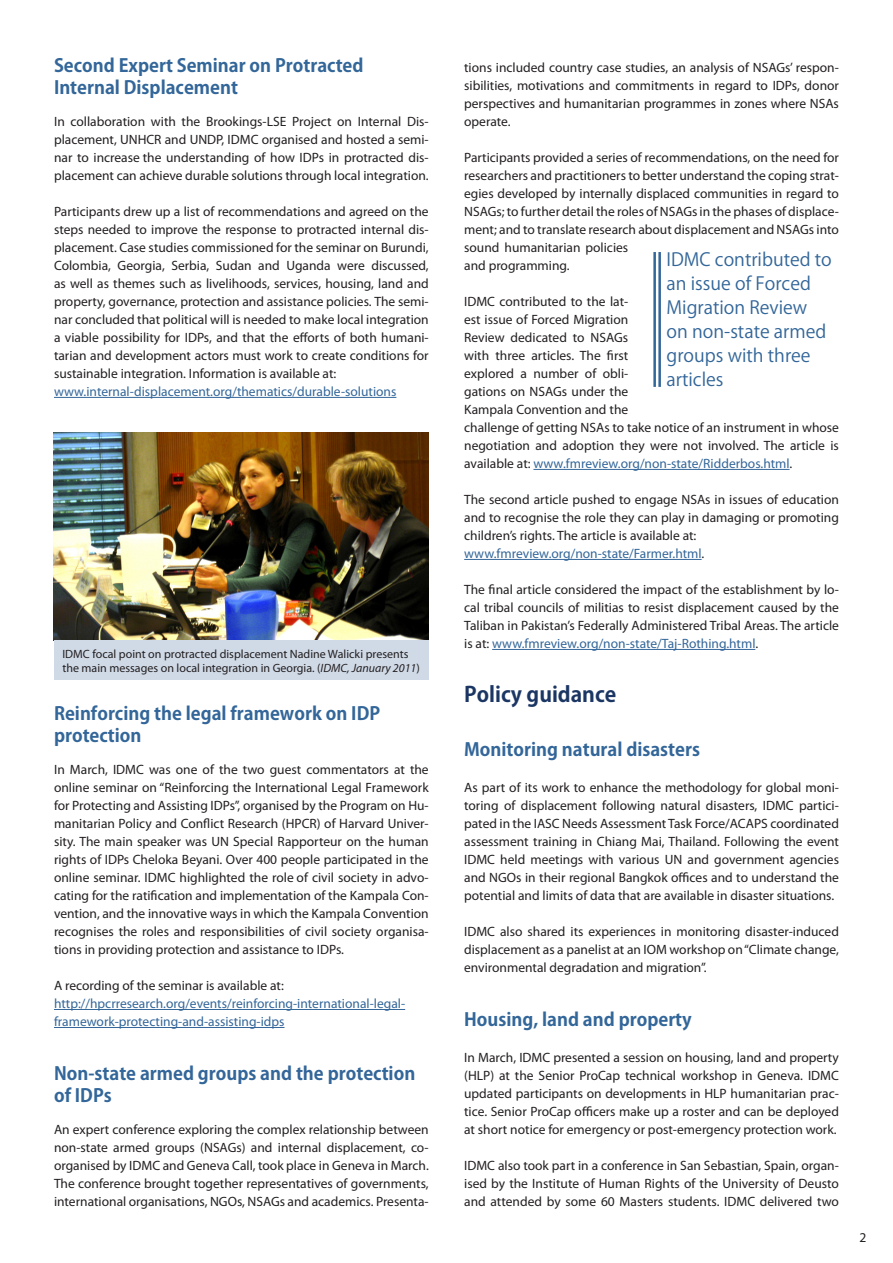
<style>
.page{position:relative;width:893px;height:1263px;background:#fff}
.page>*{position:absolute;margin:0;border:0;box-sizing:border-box;transform-origin:0 0}
.t1{font:700 21px "Koz Go Pro";color:#1c3664}
.Header_2{font:700 18px/21.6px "Koz Go Pro";color:#369}
.t2{font:18px/24px "Koz Go Pro";color:#369}
.Header_2-2{font:13.5px/18px "Myriad Pro";color:#231f20;text-align:justify}
.t3{font:13.5px/18px "Myriad Pro";color:#369}
.t4{font:12px/14px "Myriad Pro";color:#231f20}
.s1{font-style:italic}
.s2{color:#369}
.s3{color:#231f20}
</style>
<div class="page">
<hr style="left:54px;top:397px;width:342px;height:1px;background:#369">
<hr style="left:54px;top:1009px;width:351px;height:1px;background:#369">
<hr style="left:54px;top:1027px;width:230px;height:1px;background:#369">
<hr style="left:533px;top:469px;width:256px;height:1px;background:#369">
<hr style="left:464px;top:559px;width:238px;height:1px;background:#369">
<hr style="left:492px;top:649px;width:263px;height:1px;background:#369">
<img style="left:54px;top:432px;width:375px;height:208px">
<div style="left:54px;top:640px;width:375px;height:40px;background:#d0dae7"></div>
<hr style="left:658px;top:252px;width:3px;height:135px;background:#369">
<hr style="left:653px;top:252px;width:3px;height:135px;background:#369">
<p class="Header_2" style="left:54px;top:56px;width:311px">Second Expert Seminar on Protracted<br>Internal Displacement</p>
<p class="Header_2-2" style="left:54px;top:112px;width:376px">In collaboration with the Brookings-LSE Project on Internal Dis&shy;placement, UNHCR and UNDP, IDMC organised and hosted a semi&shy;nar to increase the understanding of how IDPs in protracted dis&shy;placement can achieve durable solutions through local integration.</p>
<p class="Header_2-2" style="left:54px;top:202px;width:376px">Participants drew up a list of recommendations and agreed on the steps needed to improve the response to protracted internal dis&shy;placement. Case studies commissioned for the seminar on Burundi, Colombia, Georgia, Serbia, Sudan and Uganda were discussed, as well as themes such as livelihoods, services, housing, land and property, governance, protection and assistance policies. The semi&shy;nar concluded that political will is needed to make local integration a viable possibility for IDPs, and that the efforts of both humani&shy;tarian and development actors must work to create conditions for sustainable integration. Information is available at:</p>
<p class="t3" style="left:54px;top:382px;width:344px">www.internal-displacement.org/thematics/durable-solutions</p>
<p class="t4" style="left:62px;top:646px;width:359px">IDMC focal point on protracted displacement Nadine Walicki presents the main messages on local integration in Georgia. (<span class="s1">IDMC, January 2011</span>)</p>
<p class="Header_2" style="left:54px;top:704px;width:328px">Reinforcing the legal framework on IDP protection</p>
<p class="Header_2-2" style="left:54px;top:760px;width:376px">In March, IDMC was one of the two guest commentators at the online seminar on “Reinforcing the International Legal Framework for Protecting and Assisting IDPs”, organised by the Program on Hu&shy;manitarian Policy and Conflict Research (HPCR) of Harvard Univer&shy;sity. The main speaker was UN Special Rapporteur on the human rights of IDPs Cheloka Beyani. Over 400 people participated in the online seminar. IDMC highlighted the role of civil society in advo&shy;cating for the ratification and implementation of the Kampala Con&shy;vention, and the innovative ways in which the Kampala Convention recognises the roles and responsibilities of civil society organisa&shy;tions in providing protection and assistance to IDPs.</p>
<p class="Header_2-2" style="left:54px;top:976px;width:231px">A recording of the seminar is available at:</p>
<p class="t3" style="left:54px;top:994px;width:353px">http://hpcrresearch.org/events/reinforcing-international-legal&shy;framework-protecting-and-assisting-idps</p>
<p class="Header_2" style="left:54px;top:1064px;width:363px">Non-state armed groups and the protection of IDPs</p>
<p class="Header_2-2" style="left:54px;top:1120px;width:376px">An expert conference exploring the complex relationship between non-state armed groups (NSAGs) and internal displacement, co&shy;organised by IDMC and Geneva Call, took place in Geneva in March.<br>The conference brought together representatives of governments, international organisations, NGOs, NSAGs and academics. Presenta-</p>
<p class="Header_2-2" style="left:464px;top:58px;width:376px">tions included country case studies, an analysis of NSAGs’ respon&shy;sibilities, motivations and commitments in regard to IDPs, donor perspectives and humanitarian programmes in zones where NSAs operate.</p>
<p class="Header_2-2" style="left:464px;top:148px;width:376px;text-align:left">Participants provided a series of recommendations, on the need for researchers and practitioners to better understand the coping strat&shy;egies developed by internally displaced communities in regard to NSAGs; to further detail the roles of NSAGs in the phases of displace&shy;ment; and to translate research about displacement and NSAGs into sound humanitarian policies<br>and programming.</p>
<p class="Header_2-2" style="left:464px;top:292px;width:376px;text-align:left">IDMC contributed to the lat-<br>est issue of Forced Migration<br>Review dedicated to NSAGs<br>with three articles. The first<br>explored a number of obli-<br>gations on NSAGs under the<br>Kampala Convention and the<br>challenge of getting NSAs to take notice of an instrument in whose negotiation and adoption they were not involved. The article is available at: <span class="s2">www.fmreview.org/non-state/Ridderbos.html</span>.</p>
<p class="Header_2-2" style="left:464px;top:490px;width:376px">The second article pushed to engage NSAs in issues of education and to recognise the role they can play in damaging or promoting children’s rights. The article is available at:</p>
<p class="t3" style="left:464px;top:544px;width:242px">www.fmreview.org/non-state/Farmer.html<span class="s3">.</span></p>
<p class="Header_2-2" style="left:464px;top:580px;width:376px">The final article considered the impact of the establishment by lo&shy;cal tribal councils of militias to resist displacement caused by the Taliban in Pakistan’s Federally Administered Tribal Areas. The article is at: <span class="s2">www.fmreview.org/non-state/Taj-Rothing.html</span>.</p>
<p class="t1" style="left:464px;top:681px;width:154px">Policy guidance</p>
<p class="Header_2" style="left:464px;top:740px;width:237px">Monitoring natural disasters</p>
<p class="Header_2-2" style="left:464px;top:778px;width:376px">As part of its work to enhance the methodology for global moni&shy;toring of displacement following natural disasters, IDMC partici&shy;pated in the IASC Needs Assessment Task Force/ACAPS coordinated assessment training in Chiang Mai, Thailand. Following the event IDMC held meetings with various UN and government agencies and NGOs in their regional Bangkok offices and to understand the potential and limits of data that are available in disaster situations.</p>
<p class="Header_2-2" style="left:464px;top:922px;width:376px">IDMC also shared its experiences in monitoring disaster-induced displacement as a panelist at an IOM workshop on “Climate change, environmental degradation and migration”.</p>
<p class="Header_2" style="left:464px;top:1010px;width:229px">Housing, land and property</p>
<p class="Header_2-2" style="left:464px;top:1048px;width:376px">In March, IDMC presented a session on housing, land and property (HLP) at the Senior ProCap technical workshop in Geneva. IDMC updated participants on developments in HLP humanitarian prac&shy;tice. Senior ProCap officers make up a roster and can be deployed at short notice for emergency or post-emergency protection work.</p>
<p class="Header_2-2" style="left:464px;top:1156px;width:376px">IDMC also took part in a conference in San Sebastian, Spain, organ&shy;ised by the Institute of Human Rights of the University of Deusto and attended by some 60 Masters students. IDMC delivered two</p>
<p class="t2" style="left:667px;top:248px;width:167px">IDMC contributed to an issue of Forced<br>Migration Review on non-state armed groups with three articles</p>
<p class="Header_2-2" style="left:859px;top:1228px;width:8px">2</p>
</div>
